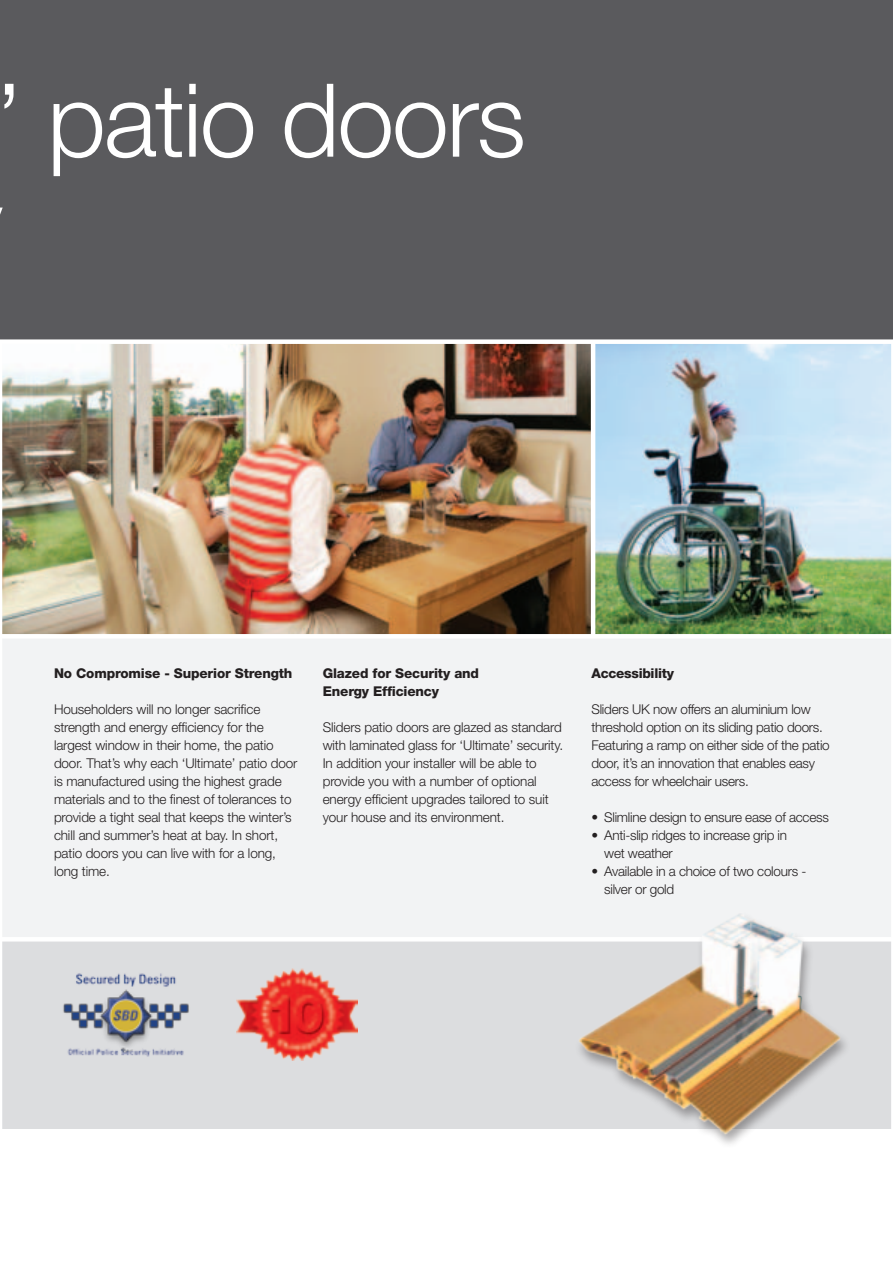
<style>
.page{position:relative;width:893px;height:1263px;background:#fff}
.page>*{position:absolute;margin:0;border:0;box-sizing:border-box;transform-origin:0 0}
.t1{font:300 102px "Helvetica Neue";letter-spacing:-.02em;color:#fff}
.t2{font:300 13.5px/18px "Helvetica Neue";letter-spacing:-.01em;color:#231f20}
.t3{font:800 13.5px/18px "Helvetica Neue";letter-spacing:-.01em;color:#231f20}
</style>
<div class="page">
<div style="left:0;top:635px;width:893px;height:494px;background:#f2f3f4"></div>
<div style="left:0;top:939px;width:893px;height:190px;background:#dcdddf"></div>
<img style="left:596px;top:344px;width:295px;height:290px">
<div style="left:0;top:0;width:893px;height:339px;background:#5a5a5d"></div>
<img style="left:2px;top:344px;width:589px;height:290px">
<hr style="left:0;top:937px;width:893px;height:4px;background:#fff">
<hr style="left:0;top:342px;width:2px;height:787px;background:#fff">
<hr style="left:891px;top:343px;width:2px;height:787px;background:#fff">
<img style="left:63px;top:973px;width:126px;height:84px">
<hr style="left:1px;top:634px;width:892px;height:4px;background:#fff">
<img style="left:237px;top:968px;width:120px;height:92px">
<div style="left:574px;top:911px;width:277px;height:237px;background:#231f20;opacity:.4"></div>
<img style="left:570px;top:911px;width:278px;height:231px">
<h1 class="t1" style="left:-5px;top:58px;width:533px">’ patio doors</h1>
<p class="t3" style="left:54px;top:664px;width:240px">No Compromise - Superior Strength</p>
<p class="t2" style="left:54px;top:700px;width:245px">Householders will no longer sacrifice strength and energy efficiency for the largest window in their home, the patio door. That’s why each ‘Ultimate’ patio door is manufactured using the highest grade materials and to the finest of tolerances to provide a tight seal that keeps the winter’s chill and summer’s heat at bay. In short, patio doors you can live with for a long, long time.</p>
<p class="t3" style="left:323px;top:664px;width:158px">Glazed for Security and<br>Energy Efficiency</p>
<p class="t2" style="left:323px;top:717px;width:242px">Sliders patio doors are glazed as standard with laminated glass for ‘Ultimate’ security.<br>In addition your installer will be able to provide you with a number of optional energy efficient upgrades tailored to suit your house and its environment.</p>
<p class="t3" style="left:591px;top:664px;width:84px">Accessibility</p>
<p class="t2" style="left:591px;top:700px;width:240px">Sliders UK now offers an aluminium low threshold option on its sliding patio doors.<br>Featuring a ramp on either side of the patio door, it’s an innovation that enables easy access for wheelchair users.</p>
<p class="t2" style="left:591px;top:808px;width:239px">• Slimline design to ensure ease of access</p>
<p class="t2" style="left:604px;top:826px;width:184px;text-indent:-13px">• Anti-slip ridges to increase grip in wet weather</p>
<p class="t2" style="left:604px;top:862px;width:204px;text-indent:-13px">• Available in a choice of two colours - silver or gold</p>
</div>
